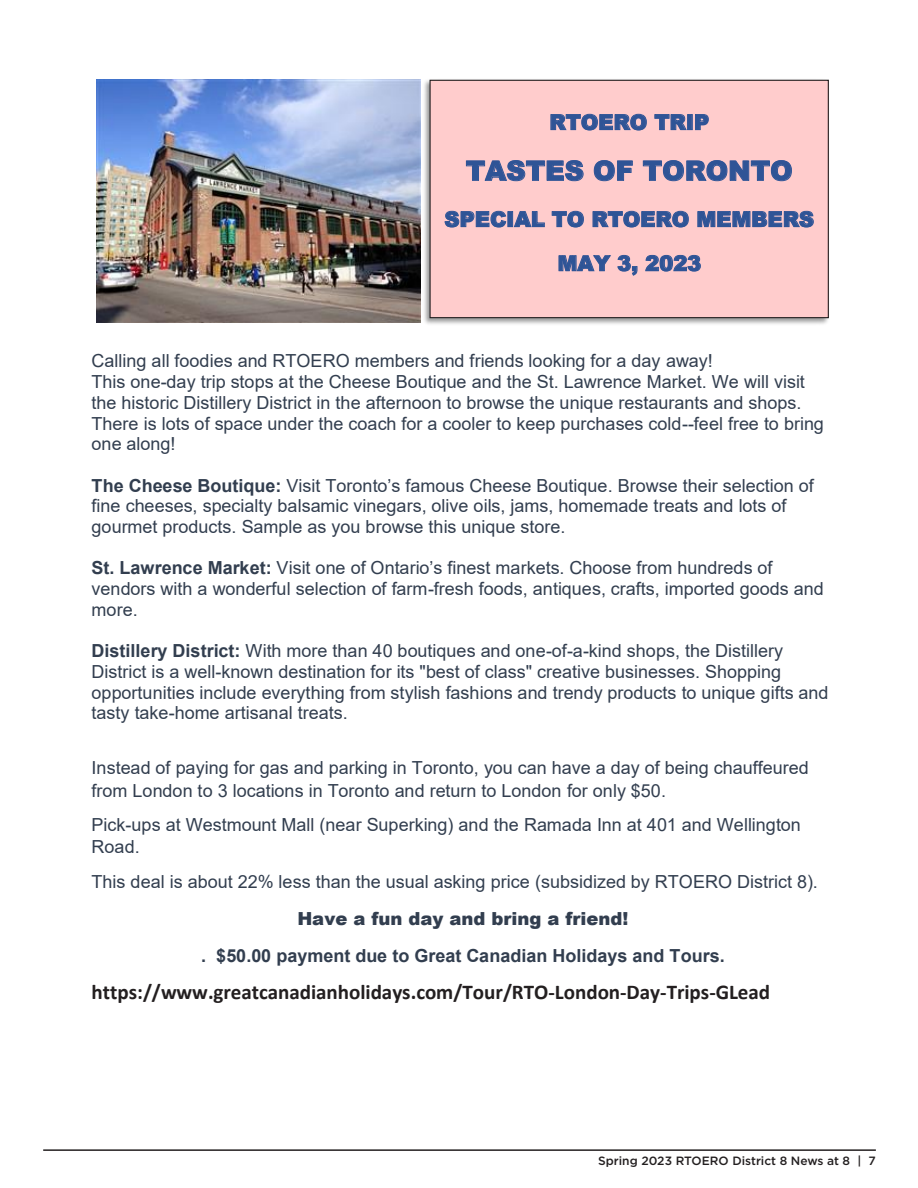
<style>
.page{position:relative;width:918px;height:1188px;background:#fff}
.page>*{position:absolute;margin:0;border:0;box-sizing:border-box;transform-origin:0 0}
.t1{font:900 27px "Arial";color:#2f5496}
.t2{font:700 21px "Calibri";color:#231f20}
.t3{font:900 21px/44.1px "Arial";letter-spacing:-.005em;color:#2f5496;text-align:center}
.t4{font:18px/20.7px "Arial";color:#323e4f}
.t5{font:700 18px "Arial";color:#323e4f}
.t6{font:900 18px "Arial";color:#323e4f}
.t7{font:500 12px "Gotham";color:#231f20}
.s1{font-weight:700}
</style>
<div class="page">
<img style="left:96px;top:80px;width:324px;height:243px">
<img style="left:421px;top:83px;width:408px;height:238px">
<div style="left:430px;top:80px;width:398px;height:238px;background:#fcc"></div>
<div style="left:430px;top:80px;width:399px;height:238px;border:1px solid #231f20"></div>
<img style="left:431px;top:86px;width:397px;height:226px">
<hr style="left:43px;top:1149px;width:833px;height:2px;background:#231f20">
<p class="t3" style="left:549px;top:99px;width:161px">RTOERO TRIP</p>
<p class="t1" style="left:466px;top:151px;width:328px">TASTES OF TORONTO</p>
<p class="t3" style="left:444px;top:196px;width:371px">SPECIAL TO RTOERO MEMBERS<br>MAY 3, 2023</p>
<p class="t4" style="left:92px;top:351px;width:734px">Calling all foodies and RTOERO members and friends looking for a day away!<br>This one-day trip stops at the Cheese Boutique and the St. Lawrence Market. We will visit the historic Distillery District in the afternoon to browse the unique restaurants and shops.<br>There is lots of space under the coach for a cooler to keep purchases cold--feel free to bring one along!</p>
<p class="t4" style="left:92px;top:475px;width:724px"><span class="s1">The Cheese Boutique:</span> Visit Toronto’s famous Cheese Boutique. Browse their selection of fine cheeses, specialty balsamic vinegars, olive oils, jams, homemade treats and lots of gourmet products. Sample as you browse this unique store.</p>
<p class="t4" style="left:92px;top:558px;width:734px"><span class="s1">St. Lawrence Market:</span> Visit one of Ontario’s finest markets. Choose from hundreds of vendors with a wonderful selection of farm-fresh foods, antiques, crafts, imported goods and more.</p>
<p class="t4" style="left:92px;top:641px;width:739px"><span class="s1">Distillery District:</span> With more than 40 boutiques and one-of-a-kind shops, the Distillery District is a well-known destination for its "best of class" creative businesses. Shopping opportunities include everything from stylish fashions and trendy products to unique gifts and tasty take-home artisanal treats.</p>
<p class="t4" style="left:92px;top:757px;width:719px;line-height:22.4px">Instead of paying for gas and parking in Toronto, you can have a day of being chauffeured from London to 3 locations in Toronto and return to London for only $50.</p>
<p class="t4" style="left:92px;top:813px;width:711px;line-height:22.4px">Pick-ups at Westmount Mall (near Superking) and the Ramada Inn at 401 and Wellington<br>Road.</p>
<p class="t4" style="left:92px;top:871px;width:728px">This deal is about 22% less than the usual asking price (subsidized by RTOERO District 8).</p>
<p class="t6" style="left:297px;top:906px;width:333px">Have a fun day and bring a friend!</p>
<p class="t5" style="left:201px;top:943px;width:525px">. $50.00 payment due to Great Canadian Holidays and Tours.</p>
<p class="t2" style="left:92px;top:977px;width:680px">https://www.greatcanadianholidays.com/Tour/RTO-London-Day-Trips-GLead</p>
<p class="t7" style="left:598px;top:1153px;width:279px">Spring 2023 RTOERO District 8 News at 8 | 7</p>
</div>
